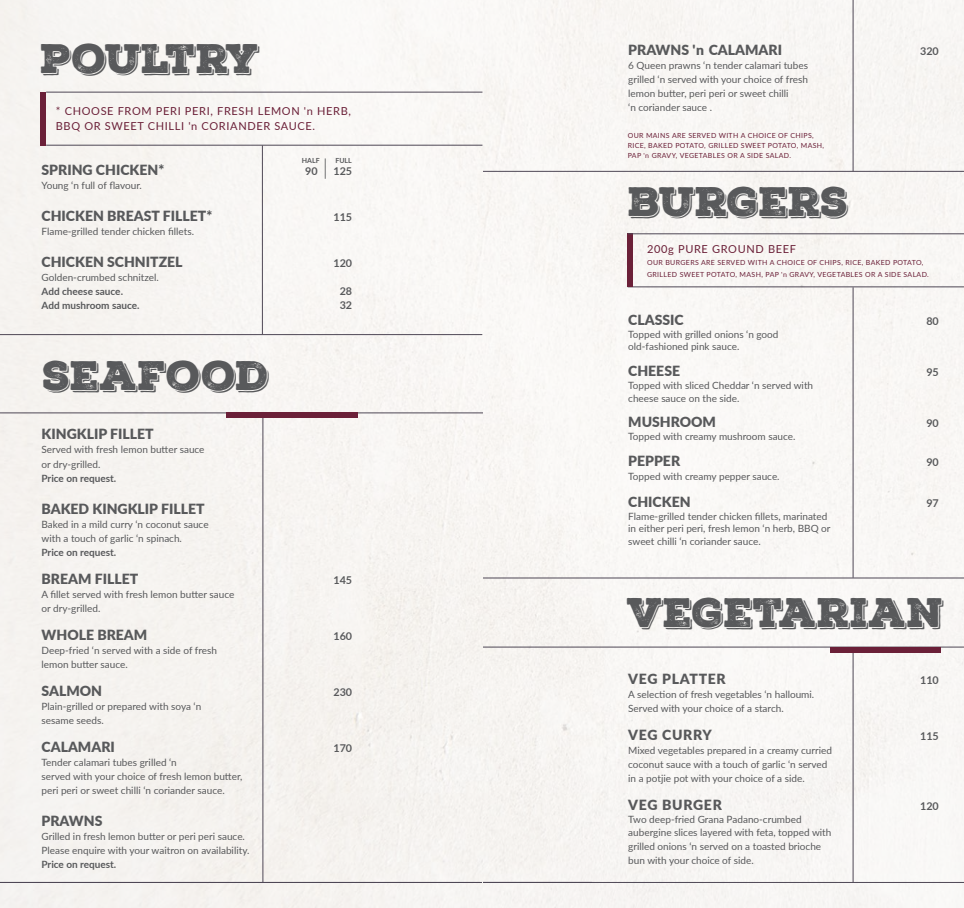
<style>
.page{position:relative;width:964px;height:908px;background:#fff}
.page>*{position:absolute;margin:0;border:0;box-sizing:border-box;transform-origin:0 0}
.t1{font:40px "Nexa Rust Slab Black Shadow 01";letter-spacing:-.01em;color:#58595b}
.t2{font:40px "Nexa Rust Slab Black Shadow 01";letter-spacing:-.03em;color:#58595b}
.t3{font:900 14px "Lato";color:#58595b}
.t4{font:900 14px "Lato";letter-spacing:.05em;color:#58595b}
.t5{font:11px/15px "Lato";letter-spacing:.06em;color:#6b2038}
.t6{font:700 10.7px "Lato";color:#58595b}
.t7{font:10px/14px "Lato";color:#58595b}
.t8{font:700 10px "Lato";color:#58595b}
.t9{font:7px/10px "Lato";letter-spacing:.05em;color:#6b2038}
.t10{font:700 7px "Lato";color:#58595b}
.s1{font-weight:300;font-size:22px}
</style>
<div class="page">
<div style="left:0;top:0;width:964px;height:907px;background:#f7f5f3"></div>
<hr style="left:853px;top:287px;width:1px;height:290px;background:#4e4755">
<hr style="left:628px;top:286px;width:336px;height:1px;background:#4e4755">
<div style="left:627px;top:233px;width:5px;height:54px;background:#6b2038"></div>
<hr style="left:628px;top:233px;width:336px;height:1px;background:#4e4755">
<hr style="left:483px;top:881px;width:481px;height:1px;background:#4e4755">
<hr style="left:46px;top:92px;width:436px;height:1px;background:#4e4755">
<hr style="left:46px;top:145px;width:436px;height:1px;background:#4e4755">
<hr style="left:262px;top:145px;width:1px;height:189px;background:#4e4755">
<hr style="left:0;top:881px;width:482px;height:1px;background:#4e4755">
<div style="left:40px;top:92px;width:6px;height:53px;background:#6b2038"></div>
<hr style="left:263px;top:412px;width:1px;height:470px;background:#4e4755">
<hr style="left:853px;top:0;width:1px;height:171px;background:#4e4755">
<hr style="left:483px;top:646px;width:481px;height:1px;background:#4e4755">
<hr style="left:853px;top:652px;width:1px;height:230px;background:#4e4755">
<hr style="left:483px;top:577px;width:481px;height:1px;background:#4e4755">
<div style="left:830px;top:647px;width:111px;height:5px;background:#6b2038"></div>
<hr style="left:0;top:334px;width:482px;height:1px;background:#4e4755">
<hr style="left:0;top:412px;width:483px;height:1px;background:#4e4755">
<div style="left:227px;top:412px;width:131px;height:6px;background:#6b2038"></div>
<hr style="left:483px;top:171px;width:481px;height:1px;background:#4e4755">
<h1 class="t2" style="left:40px;top:32px;width:221px">POULTRY</h1>
<p class="t5" style="left:56px;top:103px;width:297px">* CHOOSE FROM PERI PERI, FRESH LEMON 'n HERB,<br>BBQ OR SWEET CHILLI 'n CORIANDER SAUCE.</p>
<p class="t10" style="left:302px;top:155px;width:19px">HALF</p>
<p class="t10" style="left:335px;top:155px;width:18px">FULL</p>
<h2 class="t3" style="left:42px;top:159px;width:124px">SPRING CHICKEN*</h2>
<p class="t6" style="left:305px;top:163px;width:48px">90 <span class="s1">|</span> 125</p>
<p class="t7" style="left:42px;top:178px;width:102px">Young ‘n full of flavour.</p>
<h2 class="t3" style="left:42px;top:205px;width:172px">CHICKEN BREAST FILLET*</h2>
<p class="t6" style="left:333px;top:209px;width:20px">115</p>
<p class="t7" style="left:42px;top:224px;width:154px">Flame-grilled tender chicken fillets.</p>
<h2 class="t3" style="left:42px;top:251px;width:143px">CHICKEN SCHNITZEL</h2>
<p class="t6" style="left:333px;top:255px;width:20px">120</p>
<p class="t7" style="left:42px;top:270px;width:119px">Golden-crumbed schnitzel.</p>
<p class="t8" style="left:42px;top:284px;width:83px">Add cheese sauce.</p>
<p class="t6" style="left:340px;top:283px;width:14px">28</p>
<p class="t8" style="left:42px;top:298px;width:100px">Add mushroom sauce.</p>
<p class="t6" style="left:340px;top:297px;width:14px">32</p>
<h1 class="t1" style="left:43px;top:348px;width:227px">SEAFOOD</h1>
<h2 class="t3" style="left:42px;top:423px;width:114px">KINGKLIP FILLET</h2>
<p class="t7" style="left:42px;top:442px;width:165px">Served with fresh lemon butter sauce or dry-grilled.</p>
<p class="t8" style="left:42px;top:470px;width:76px">Price on request.</p>
<h2 class="t3" style="left:42px;top:497px;width:165px">BAKED KINGKLIP FILLET</h2>
<p class="t7" style="left:42px;top:516px;width:169px">Baked in a mild curry ‘n coconut sauce with a touch of garlic ‘n spinach.</p>
<p class="t8" style="left:42px;top:544px;width:76px">Price on request.</p>
<h2 class="t3" style="left:42px;top:567px;width:98px">BREAM FILLET</h2>
<p class="t6" style="left:333px;top:571px;width:20px">145</p>
<p class="t7" style="left:42px;top:586px;width:194px">A fillet served with fresh lemon butter sauce or dry-grilled.</p>
<h2 class="t3" style="left:42px;top:623px;width:107px">WHOLE BREAM</h2>
<p class="t6" style="left:333px;top:627px;width:20px">160</p>
<p class="t7" style="left:42px;top:642px;width:177px">Deep-fried ‘n served with a side of fresh lemon butter sauce.</p>
<h2 class="t3" style="left:42px;top:679px;width:62px">SALMON</h2>
<p class="t6" style="left:333px;top:683px;width:20px">230</p>
<p class="t7" style="left:42px;top:698px;width:161px">Plain-grilled or prepared with soya ‘n sesame seeds.</p>
<h2 class="t3" style="left:42px;top:735px;width:75px">CALAMARI</h2>
<p class="t6" style="left:333px;top:739px;width:20px">170</p>
<p class="t7" style="left:42px;top:754px;width:203px">Tender calamari tubes grilled ‘n<br>served with your choice of fresh lemon butter, peri peri or sweet chilli ‘n coriander sauce.</p>
<h2 class="t3" style="left:42px;top:809px;width:62px">PRAWNS</h2>
<p class="t7" style="left:42px;top:828px;width:209px">Grilled in fresh lemon butter or peri peri sauce.<br>Please enquire with your waitron on availability.</p>
<p class="t8" style="left:42px;top:856px;width:76px">Price on request.</p>
<h2 class="t3" style="left:628px;top:40px;width:155px">PRAWNS 'n CALAMARI</h2>
<p class="t6" style="left:920px;top:43px;width:20px">320</p>
<p class="t7" style="left:628px;top:58px;width:181px">6 Queen prawns ‘n tender calamari tubes grilled ‘n served with your choice of fresh lemon butter, peri peri or sweet chilli<br>‘n coriander sauce .</p>
<p class="t9" style="left:628px;top:130px;width:198px">OUR MAINS ARE SERVED WITH A CHOICE OF CHIPS,<br>RICE, BAKED POTATO, GRILLED SWEET POTATO, MASH,<br>PAP 'n GRAVY, VEGETABLES OR A SIDE SALAD.</p>
<h1 class="t1" style="left:628px;top:175px;width:221px">BURGERS</h1>
<p class="t5" style="left:647px;top:241px;width:150px">200g PURE GROUND BEEF</p>
<p class="t9" style="left:647px;top:256px;width:283px;line-height:12px">OUR BURGERS ARE SERVED WITH A CHOICE OF CHIPS, RICE, BAKED POTATO,<br>GRILLED SWEET POTATO, MASH, PAP 'n GRAVY, VEGETABLES OR A SIDE SALAD.</p>
<h2 class="t3" style="left:628px;top:309px;width:57px">CLASSIC</h2>
<p class="t6" style="left:926px;top:313px;width:14px">80</p>
<p class="t7" style="left:628px;top:327px;width:152px;line-height:12.8px">Topped with grilled onions ‘n good old-fashioned pink sauce.</p>
<h2 class="t3" style="left:628px;top:360px;width:53px">CHEESE</h2>
<p class="t6" style="left:926px;top:364px;width:14px">95</p>
<p class="t7" style="left:628px;top:378px;width:186px;line-height:12.8px">Topped with sliced Cheddar ‘n served with cheese sauce on the side.</p>
<h2 class="t3" style="left:628px;top:411px;width:89px">MUSHROOM</h2>
<p class="t6" style="left:926px;top:415px;width:14px">90</p>
<p class="t7" style="left:628px;top:429px;width:169px">Topped with creamy mushroom sauce.</p>
<h2 class="t3" style="left:628px;top:450px;width:53px">PEPPER</h2>
<p class="t6" style="left:926px;top:454px;width:14px">90</p>
<p class="t7" style="left:628px;top:468px;width:153px">Topped with creamy pepper sauce.</p>
<h2 class="t3" style="left:628px;top:491px;width:64px">CHICKEN</h2>
<p class="t6" style="left:926px;top:494px;width:14px">97</p>
<p class="t7" style="left:628px;top:509px;width:204px;line-height:12.8px">Flame-grilled tender chicken fillets, marinated in either peri peri, fresh lemon ‘n herb, BBQ or sweet chilli ‘n coriander sauce.</p>
<h1 class="t1" style="left:627px;top:585px;width:319px">VEGETARIAN</h1>
<h2 class="t4" style="left:628px;top:667px;width:99px">VEG PLATTER</h2>
<p class="t6" style="left:920px;top:671px;width:20px">110</p>
<p class="t7" style="left:628px;top:686px;width:187px">A selection of fresh vegetables ‘n halloumi.<br>Served with your choice of a starch.</p>
<h2 class="t4" style="left:628px;top:723px;width:85px">VEG CURRY</h2>
<p class="t6" style="left:920px;top:727px;width:20px">115</p>
<p class="t7" style="left:628px;top:742px;width:205px">Mixed vegetables prepared in a creamy curried coconut sauce with a touch of garlic ‘n served in a potjie pot with your choice of a side.</p>
<h2 class="t4" style="left:628px;top:793px;width:95px">VEG BURGER</h2>
<p class="t6" style="left:920px;top:797px;width:20px">120</p>
<p class="t7" style="left:628px;top:811px;width:205px;line-height:12.8px">Two deep-fried Grana Padano-crumbed aubergine slices layered with feta, topped with</p>
<p class="t7" style="left:628px;top:838px;width:194px">grilled onions ‘n served on a toasted brioche bun with your choice of side.</p>
</div>
